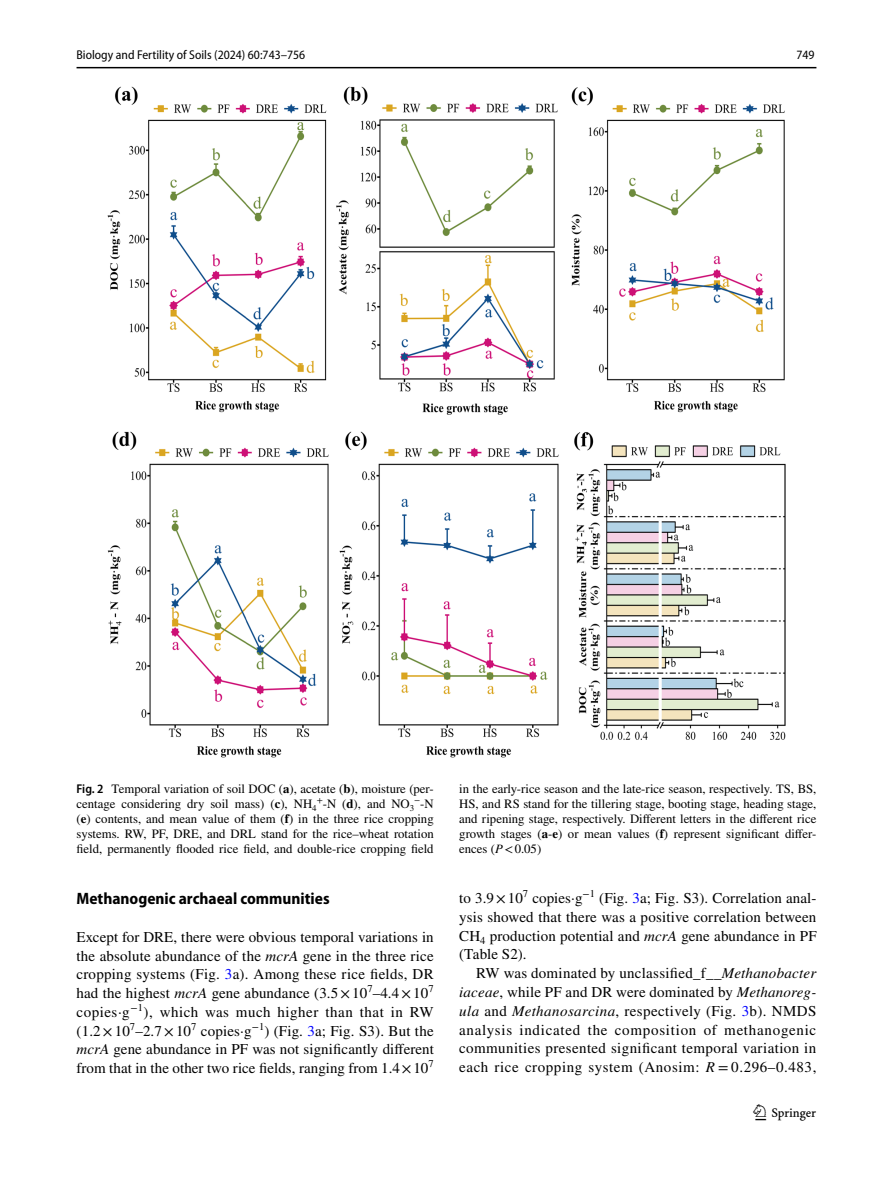
<style>
.page{position:relative;width:893px;height:1187px;background:#fff}
.page>*{position:absolute;margin:0;border:0;box-sizing:border-box;transform-origin:0 0}
.t1{font:22.5px "Springnew Regular 3";color:#000}
.t2{font:700 semi-condensed 16.5px "Myriad Pro";color:#000}
.t3{font:15px/18.8px "STIX";letter-spacing:.01em;color:#000;text-align:justify}
.t4{font:12.75px/15px "STIX";color:#000;text-align:justify}
.t5{font:semi-condensed 12.75px "Myriad Pro";color:#000}
.s1{font-family:"Myriad Pro";font-weight:600;font-stretch:semi-condensed}
.s2{font-weight:700}
.s3{font-style:italic}
.s4{color:#00f}
</style>
<div class="page">
<hr style="left:77px;top:67px;width:739px;height:1px;background:#000">
<img style="left:108px;top:87px;width:677px;height:670px">
<p class="t5" style="left:77px;top:48px;width:230px">Biology and Fertility of Soils (2024) 60:743–756</p>
<p class="t5" style="left:796px;top:48px;width:20px">749</p>
<p class="t4" style="left:77px;top:781px;width:359px"><span class="s1">Fig. 2</span> Temporal variation of soil DOC (<span class="s2">a</span>), acetate (<span class="s2">b</span>), moisture (per&shy;centage considering dry soil mass) (<span class="s2">c</span>), NH<sub>4</sub><sup>+</sup>-N (<span class="s2">d</span>), and NO<sub>3</sub><sup>−</sup>-N (<span class="s2">e</span>) contents, and mean value of them (<span class="s2">f</span>) in the three rice cropping systems. RW, PF, DRE, and DRL stand for the rice–wheat rotation field, permanently flooded rice field, and double-rice cropping field</p>
<p class="t4" style="left:459px;top:781px;width:359px">in the early-rice season and the late-rice season, respectively. TS, BS, HS, and RS stand for the tillering stage, booting stage, heading stage, and ripening stage, respectively. Different letters in the different rice growth stages (<span class="s2">a</span>-<span class="s2">e</span>) or mean values (<span class="s2">f</span>) represent significant differ&shy;ences (<span class="s3">P</span>&lt;0.05)</p>
<p class="t2" style="left:77px;top:889px;width:255px">Methanogenic archaeal communities</p>
<p class="t3" style="left:77px;top:928px;width:359px">Except for DRE, there were obvious temporal variations in the absolute abundance of the <span class="s3">mcrA</span> gene in the three rice cropping systems (Fig. <span class="s4">3</span>a). Among these rice fields, DR had the highest <span class="s3">mcrA</span> gene abundance (3.5× -10<sup>7</sup>–4.4× -10<sup>7 </sup>copies·g<sup>−1</sup>), which was much higher than that in RW (1.2× -10<sup>7</sup>–2.7× -10<sup>7</sup> copies·g<sup>−1</sup>) (Fig. <span class="s4">3</span>a; Fig. S3). But the <span class="s3">mcrA</span> gene abundance in PF was not significantly different from that in the other two rice fields, ranging from 1.4× -10<sup>7</sup></p>
<p class="t3" style="left:459px;top:889px;width:359px">to 3.9× -10<sup>7</sup> copies·g<sup>−1</sup> (Fig. <span class="s4">3</span>a; Fig. S3). Correlation anal&shy;ysis showed that there was a positive correlation between CH<sub>4</sub> production potential and <span class="s3">mcrA</span> gene abundance in PF (Table S2).</p>
<p class="t3" style="left:459px;top:964px;width:359px;text-indent:17px">RW was dominated by unclassified_f__<span class="s3">Methanobacter iaceae</span>, while PF and DR were dominated by <span class="s3">Methanoreg&shy;ula</span> and <span class="s3">Methanosarcina</span>, respectively (Fig. <span class="s4">3</span>b). NMDS analysis indicated the composition of methanogenic communities presented significant temporal variation in each rice cropping system (Anosim: <span class="s3">R</span> = 0.296–0.483,</p>
<h1 class="t1" style="left:755px;top:1104px;width:62px">1 3</h1>
</div>
